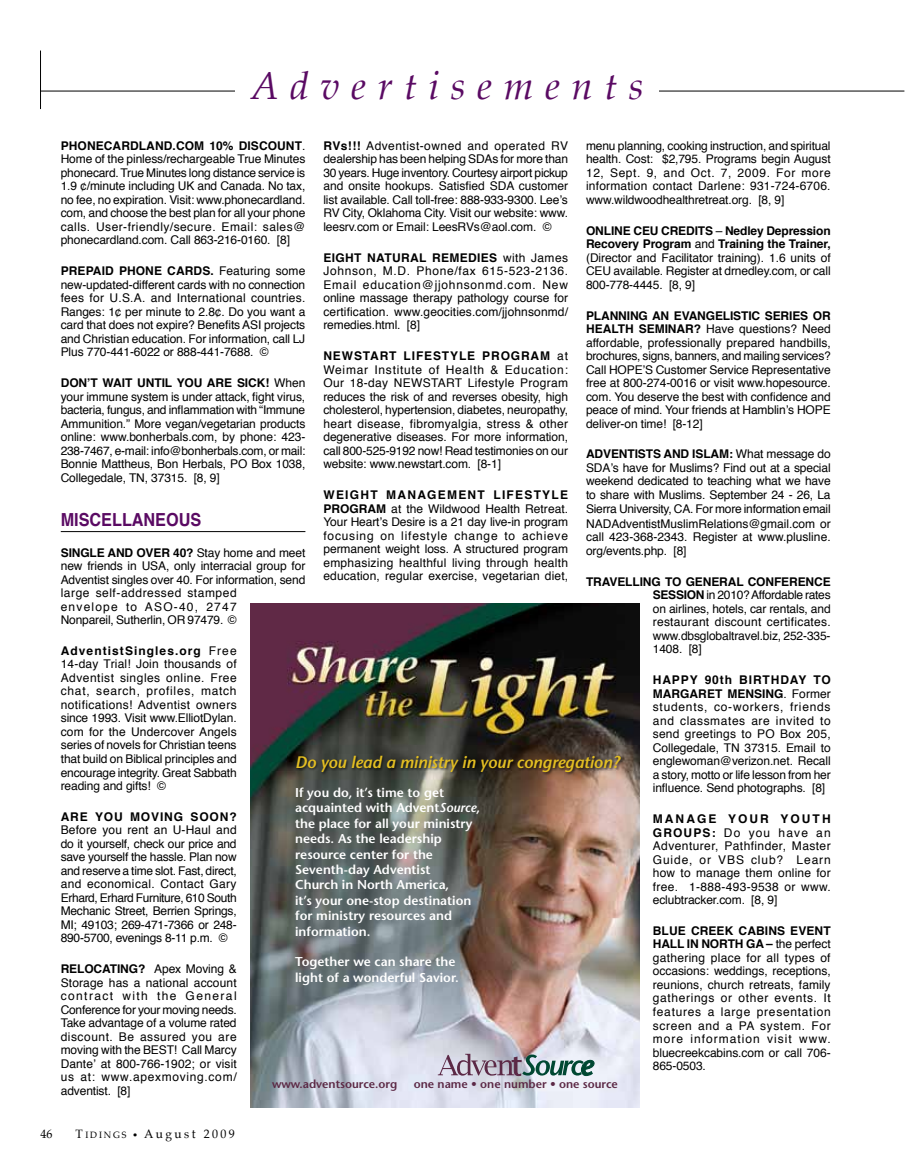
<style>
.page{position:relative;width:905px;height:1175px;background:#fff}
.page>*{position:absolute;margin:0;border:0;box-sizing:border-box;transform-origin:0 0}
.t1{font:italic 38.4px "Palatino";letter-spacing:.3em;color:#5a0a63}
.t2{font:700 18px "Helvetica";color:#5a0a63;scale:.9 1}
.t3{font:italic 600 16.65px "Stone Sans";letter-spacing:-.01em;color:#e3be22}
.t4{font:600 12.9px/15.5px "Stone Sans";color:#fff}
.t5{font:12px/13.5px "Helvetica";letter-spacing:-.01em;color:#000;text-align:justify}
.t6{font:12px "Palatino";letter-spacing:.2em;color:#000}
.t7{font:700 12px "Helvetica";letter-spacing:.075em;color:#000}
.t8{font:600 11.55px "Stone Sans";color:#5c2946}
.t9{font:600 11.55px "Stone Sans";color:#5c2945}
.s1{font-weight:700}
.s2{font-style:italic}
.s3{font-size:9px}
</style>
<div class="page">
<hr style="left:40px;top:91px;width:864px;height:1px;background:#000">
<hr style="left:40px;top:51px;width:1px;height:58px;background:#000">
<div style="left:236px;top:44px;width:422px;height:105px;background:#fff"></div>
<img style="left:250px;top:603px;width:389px;height:504px">
<div style="left:294px;top:754px;width:345px;height:50px;background:#000;opacity:.75"></div>
<svg style="left:438px;top:1053px;width:156px;height:22px;background:#9ea4ad"></svg>
<hr style="left:61px;top:531px;width:244px;height:1px;background:#000">
<h1 class="t1" style="left:250px;top:55px;width:395px">Advertisements</h1>
<p class="t5" style="left:61px;top:139px;width:246px"><span class="s1">PHONECARDLAND.COM 10% DISCOUNT</span>.<br>Home of the pinless/rechargeable True Minutes phonecard. True Minutes long distance service is 1.9 ¢/minute including UK and Canada. No tax, no fee, no expiration. Visit: www.phonecardland. com, and choose the best plan for all your phone calls. User-friendly/secure. Email: sales@ phonecardland.com. Call 863-216-0160. [8]</p>
<p class="t5" style="left:61px;top:265px;width:246px"><span class="s1">PREPAID PHONE CARDS.</span> Featuring some new-updated-different cards with no connection fees for U.S.A. and I nternational countries.<br>Ranges: 1¢ per minute to 2.8¢. Do you want a card that does not expire? Benefits ASI projects and Christian education. For information, call LJ Plus 770-441-6022 or 888-441-7688. ©</p>
<p class="t5" style="left:61px;top:376px;width:246px"><span class="s1">DON’T WAIT UNTIL YOU ARE SICK!</span> When your immune system is under attack, fight virus, bacteria, fungus, and inflammation with “Immune Ammunition.” More vegan/vegetarian products online: www.bonherbals.com, by phone: 423- 238-7467, e-mail: info@bonherbals.com, or mail:<br>Bonnie Mattheus, Bon Herbals, PO Box 1038, Collegedale, TN , 37315. [8, 9]</p>
<h2 class="t2" style="left:61px;top:505px;width:158px">MISCELLANEOUS</h2>
<p class="t5" style="left:61px;top:546px;width:246px;text-align:left"><span class="s1">SINGLE AND OVER 40?</span> Stay home and meet new friends in USA, only interracial group for Adventist singles over 40. For information, send large self-addressed stamped<br>envelope to ASO-40, 2747<br>Nonpareil, Sutherlin, OR 97479. ©</p>
<p class="t5" style="left:61px;top:644px;width:177px"><span class="s1">AdventistSingles.org</span> Free 14-day Trial! Join thousands of Adventist singles online. Free chat, search, profiles, match notifications! Adventist owners since 1993. Visit www.ElliotDylan. com for the Undercover Angels series of novels for Christian teens that build on Biblical principles and encourage integrity. Great Sabbath reading and gifts! ©</p>
<p class="t7" style="left:61px;top:807px;width:177px">ARE YOU MOVING SOON?</p>
<p class="t5" style="left:61px;top:823px;width:177px">Before you rent an U-Haul and do it yourself, check our price and save yourself the hassle. Plan now and reserve a time slot. Fast, direct, and economical. Contact Gary Erhard, Erhard Furniture, 610 South Mechanic Street, Berrien Springs, MI ; 49103; 269-471-7366 or 248- 890-5700, evenings 8-11 p.m. ©</p>
<p class="t5" style="left:61px;top:962px;width:177px"><span class="s1">RELOCATING?</span> Apex Moving &amp; Storage has a national account contract with the General Conference for your moving needs.<br>Take advantage of a volume rated discount. Be assured you are moving with the BEST! Call Marcy Dante’ at 800-766-1902; or visit us at: www.apexmoving.com/ adventist. [8]</p>
<p class="t5" style="left:586px;top:139px;width:246px">menu planning, cooking instruction, and spiritual health. Cost: $2,795. Programs begin August 12, Sept. 9, and Oct. 7, 2009. For more information contact Darlene: 931-724-6706. www.wildwoodhealthretreat.org. [8, 9]</p>
<p class="t5" style="left:586px;top:224px;width:246px"><span class="s1">ONLINE CEU CREDITS</span> – <span class="s1">Nedley Depression Recovery Program</span> and <span class="s1">Training the Trainer, </span>(Director and Facilitator training). 1.6 units of CEU available. Register at drnedley.com, or call 800-778-4445. [8, 9]</p>
<p class="t5" style="left:586px;top:309px;width:246px;text-align:left"><span class="s1">PLANNING AN EVANGELISTIC SERIES OR HEALTH SEMINAR?</span> Have questions? Need affordable, professionally prepared handbills, brochures, signs, banners, and mailing services?<br>Call HO PE’S Customer Service Representative free at 800-274-0016 or visit www.hopesource. com. You deserve the best with confidence and peace of mind. Your friends at Hamblin’s HOPE deliver-on time! [8-12]</p>
<p class="t5" style="left:586px;top:448px;width:246px"><span class="s1">ADVENTISTS AND ISLAM:</span> What message do SDA’s have for Muslims? Find out at a special weekend dedicated to teaching what we have to share with Muslims. September 24 - 26, La Sierra University, CA. For more information email</p>
<p class="t5" style="left:586px;top:517px;width:246px">NADAdventistMuslimRelations@gmail.com or call 423-368-2343. Register at www.plusline. org/events.php. [8]</p>
<p class="t5" style="left:652px;top:575px;width:179px;text-indent:-67px"><span class="s1">TRAVELLING TO GENERAL CONFERENCE SESSION</span> in 2010? Affordable rates on airlines, hotels, car rentals, and restaurant discount certificates. www.dbsglobaltravel.biz, 252-335- 1408. [8]</p>
<p class="t5" style="left:652px;top:673px;width:179px"><span class="s1">HAPPY 90th BIRTHDAY TO MARGARET MENSING</span>. Former students, co-workers, friends and classmates are invited to send greetings to PO Box 205, Collegedale, TN 37315. Email to englewoman@verizon.net. Recall a story, motto or life lesson from her influence. Send photographs. [8]</p>
<p class="t5" style="left:652px;top:812px;width:179px"><span class="s1">MANAGE YOUR YOUTH GROUPS:</span> Do you have an Adventurer, Pathfinder, Master Guide, or VBS club? Learn how to manage them online for free. 1-888-493-9538 or www. eclubtracker.com. [8, 9]</p>
<p class="t5" style="left:652px;top:924px;width:179px"><span class="s1">BLUE CREEK CABINS EVENT HALL IN NORTH GA –</span> the perfect gathering place for all types of occasions: weddings, receptions, reunions, church retreats, family gatherings or other events. It features a large presentation screen and a PA system. For more information visit www. bluecreekcabins.com or call 706- 865-0503.</p>
<p class="t5" style="left:323px;top:139px;width:246px;text-align:left"><span class="s1">RVs!!!</span> Adventist-owned and operated RV dealership has been helping SDAs for more than 30 years. Huge inventory. Courtesy airport pickup and onsite hookups. Satisfied SDA customer list available. Call toll-free: 888-933-9300. Lee’s RV City, Oklahoma City. Visit our website: www. leesrv.com or Email: LeesRVs@aol.com. ©</p>
<p class="t5" style="left:323px;top:251px;width:246px"><span class="s1">EIGHT NATURAL REMEDIES</span> with James Johnson, M.D. Phone/fax 615-523-2136.<br>Email education@jjohnsonmd.com. New online massage therapy pathology course for certification. www.geocities.com/jjohnsonmd/ remedies.html. [8]</p>
<p class="t5" style="left:323px;top:349px;width:246px"><span class="s1">NEWSTART LIFESTYLE PROGRAM</span> at Weimar I nstitute of Health &amp; Education:<br>Our 18-day NEWSTART</p>
<p class="t5" style="left:323px;top:376px;width:246px;text-indent:144px">Lifestyle Program reduces the risk of and reverses obesity, high cholesterol, hypertension, diabetes, neuropathy, heart disease, fibromyalgia, stress &amp; other degenerative diseases. For more information, call 800-525-9192 now! Read testimonies on our website: www.newstart.com. [8-1]</p>
<p class="t5" style="left:323px;top:488px;width:246px"><span class="s1">WEIGHT MANAGEMENT LIFESTYLE PROGRAM</span> at the Wildwood Health Retreat.<br>Your Heart’s Desire is a 21 day live-in program focusing on lifestyle change to achieve permanent weight loss. A structured program emphasizing healthful living through health education, regular exercise, vegetarian diet,</p>
<h3 class="t3" style="left:295px;top:752px;width:326px">Do you lead a ministry in your congregation?</h3>
<p class="t4" style="left:295px;top:784px;width:186px">If you do, it’s time to get acquainted with Advent<span class="s2">Source</span>, the place for all your ministry needs. As the leadership resource center for the<br>Seventh-day Adventist<br>Church in North America,<br>it’s your one-stop destination for ministry resources and information.</p>
<p class="t4" style="left:295px;top:954px;width:165px">Together we can share the light of a wonderful Savior.</p>
<p class="t8" style="left:414px;top:1077px;width:206px">one name • one number • one source</p>
<p class="t9" style="left:272px;top:1077px;width:127px">www.adventsource.org</p>
<p class="t6" style="left:40px;top:1124px;width:13px">46</p>
<p class="t6" style="left:76px;top:1124px;width:161px">T<span class="s3">IDINGS •</span> August 2009</p>
</div>
